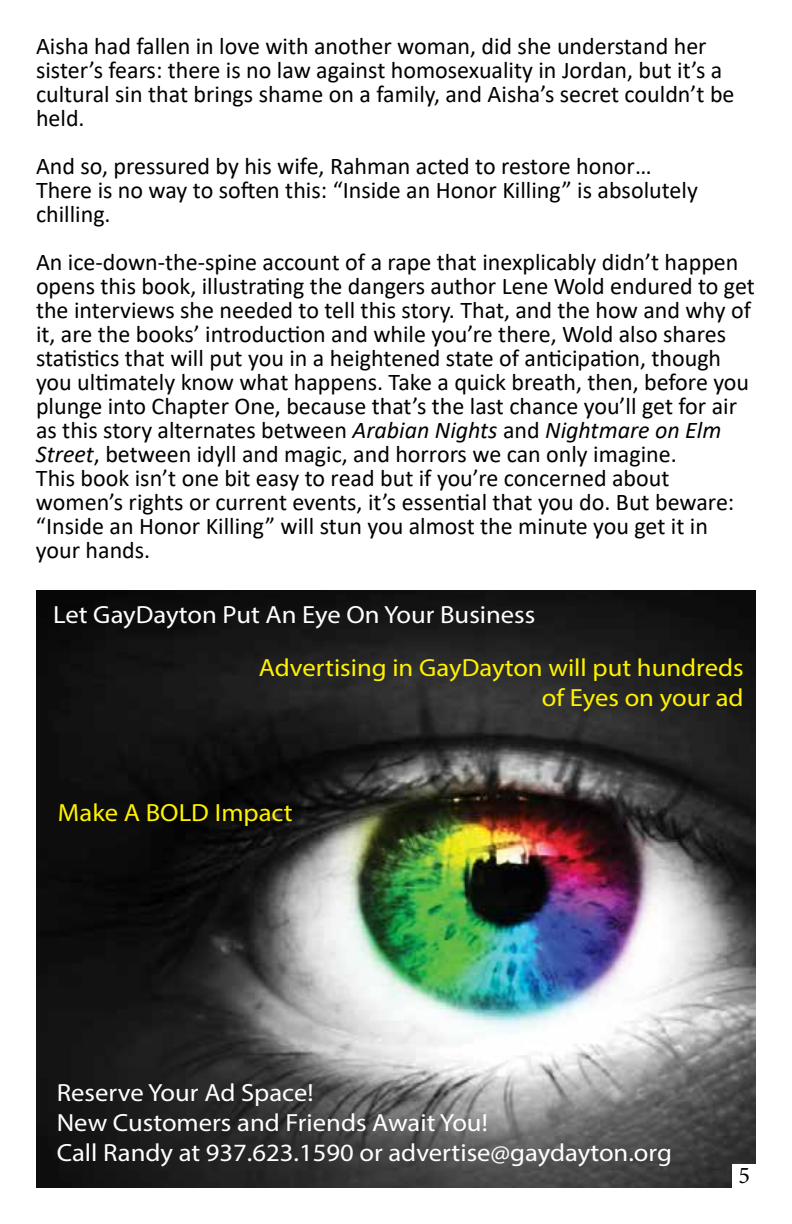
<style>
.page{position:relative;width:792px;height:1224px;background:#fff}
.page>*{position:absolute;margin:0;border:0;box-sizing:border-box;transform-origin:0 0}
.t1{font:24.8px/29.8px "Myriad Pro";color:#fff;scale:1.07 1}
.t2{font:24.8px/29.8px "Myriad Pro";color:#fff200;text-align:right;scale:1.07 1}
.t3{font:24px/24px "Calibri";color:#000}
.t4{font:24px "Minion Pro";color:#000}
.s1{font-style:italic}
</style>
<div class="page">
<img style="left:36px;top:590px;width:720px;height:598px">
<div style="left:733px;top:1164px;width:23px;height:26px;background:#fff"></div>
<p class="t3" style="left:36px;top:33px;width:700px">Aisha had fallen in love with another woman, did she understand her sister’s fears: there is no law against homosexuality in Jordan, but it’s a cultural sin that brings shame on a family, and Aisha’s secret couldn’t be held.</p>
<p class="t3" style="left:36px;top:153px;width:663px">And so, pressured by his wife, Rahman acted to restore honor…<br>There is no way to soften this: “Inside an Honor Killing” is absolutely chilling.</p>
<p class="t3" style="left:36px;top:249px;width:720px">An ice-down-the-spine account of a rape that inexplicably didn’t happen opens this book, illustrating the dangers author Lene Wold endured to get the interviews she needed to tell this story. That, and the how and why of it, are the books’ introduction and while you’re there, Wold also shares statistics that will put you in a heightened state of anticipation, though you ultimately know what happens. Take a quick breath, then, before you plunge into Chapter One, because that’s the last chance you’ll get for air as this story alternates between <span class="s1">Arabian Nights</span> and <span class="s1">Nightmare on Elm Street</span>, between idyll and magic, and horrors we can only imagine.<br>This book isn’t one bit easy to read but if you’re concerned about women’s rights or current events, it’s essential that you do. But beware: “Inside an Honor Killing” will stun you almost the minute you get it in your hands.</p>
<p class="t1" style="left:53px;top:600px;width:452px">Let GayDayton Put An Eye On Your Business</p>
<p class="t2" style="left:259px;top:653px;width:455px">Advertising in GayDayton will put hundreds of Eyes on your ad</p>
<p class="t2" style="left:58px;top:798px;width:221px">Make A BOLD Impact</p>
<p class="t1" style="left:57px;top:1077px;width:577px">Reserve Your Ad Space!<br>New Customers and Friends Await You!<br>Call Randy at 937.623.1590 or advertise@gaydayton.org</p>
<p class="t4" style="left:738px;top:1160px;width:13px">5</p>
</div>
